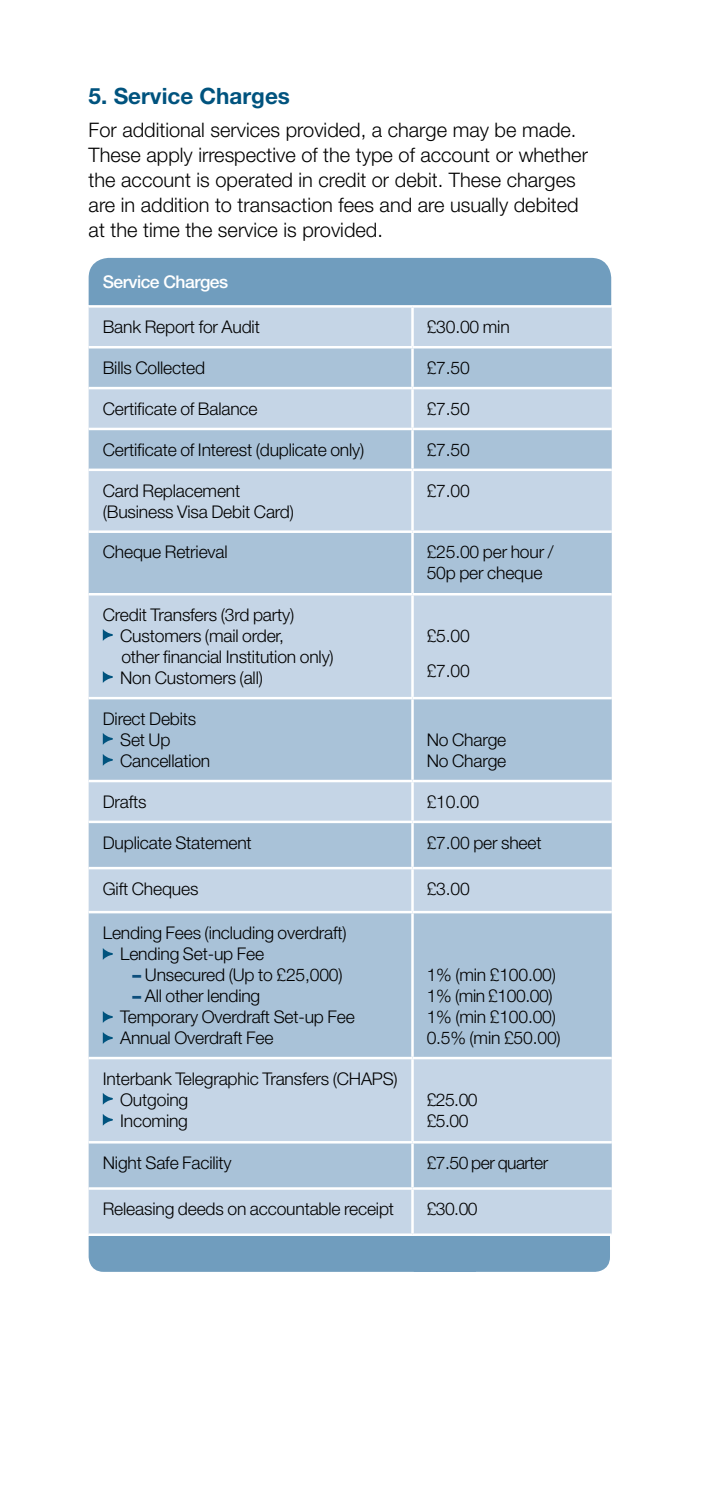
<style>
.page{position:relative;width:702px;height:1489px;background:#fff}
.page>*{position:absolute;margin:0;border:0;box-sizing:border-box;transform-origin:0 0}
.t1{font:700 22.5px "Helvetica Neue LT Std";color:#00537e}
.t2{font:300 20px/25px "Helvetica Neue LT Std";color:#000}
.t3{font:300 17.5px/21px "Helvetica Neue LT Std";letter-spacing:-.01em;color:#000}
.t4{font:300 17.5px "Helvetica Neue LT Std";letter-spacing:-.03em;color:#000}
.t5{font:500 17.5px "Helvetica Neue LT Std";letter-spacing:-.03em;color:#fff}
.s1{font-weight:900;color:#0d4e7c}
</style>
<div class="page">
<div style="left:89px;top:307px;width:522px;height:926px;background:#c5d5e6"></div>
<svg style="left:89px;top:348px;width:522px;height:839px;fill:#a9c2d8"></svg>
<hr style="left:89px;top:346px;width:323px;height:2px;background:#fff">
<hr style="left:89px;top:387px;width:323px;height:2px;background:#fff">
<hr style="left:89px;top:427px;width:323px;height:3px;background:#fff">
<hr style="left:89px;top:468px;width:323px;height:3px;background:#fff">
<hr style="left:89px;top:530px;width:323px;height:3px;background:#fff">
<hr style="left:89px;top:593px;width:323px;height:2px;background:#fff">
<hr style="left:89px;top:697px;width:323px;height:2px;background:#fff">
<hr style="left:89px;top:779px;width:323px;height:3px;background:#fff">
<hr style="left:89px;top:820px;width:323px;height:3px;background:#fff">
<hr style="left:89px;top:866px;width:323px;height:3px;background:#fff">
<hr style="left:89px;top:910px;width:323px;height:3px;background:#fff">
<hr style="left:89px;top:1056px;width:323px;height:3px;background:#fff">
<hr style="left:89px;top:1140px;width:323px;height:3px;background:#fff">
<hr style="left:89px;top:1187px;width:323px;height:2px;background:#fff">
<hr style="left:411px;top:307px;width:3px;height:39px;background:#fff">
<hr style="left:412px;top:346px;width:199px;height:2px;background:#fff">
<hr style="left:411px;top:348px;width:3px;height:39px;background:#fff">
<hr style="left:412px;top:387px;width:199px;height:2px;background:#fff">
<hr style="left:411px;top:389px;width:3px;height:38px;background:#fff">
<hr style="left:412px;top:427px;width:199px;height:3px;background:#fff">
<hr style="left:411px;top:430px;width:3px;height:38px;background:#fff">
<hr style="left:412px;top:468px;width:199px;height:3px;background:#fff">
<hr style="left:411px;top:471px;width:3px;height:59px;background:#fff">
<hr style="left:412px;top:530px;width:199px;height:3px;background:#fff">
<hr style="left:411px;top:533px;width:3px;height:60px;background:#fff">
<hr style="left:412px;top:593px;width:199px;height:2px;background:#fff">
<hr style="left:411px;top:595px;width:3px;height:102px;background:#fff">
<hr style="left:412px;top:697px;width:199px;height:2px;background:#fff">
<hr style="left:411px;top:699px;width:3px;height:80px;background:#fff">
<hr style="left:412px;top:779px;width:199px;height:3px;background:#fff">
<hr style="left:411px;top:782px;width:3px;height:38px;background:#fff">
<hr style="left:412px;top:820px;width:199px;height:3px;background:#fff">
<hr style="left:411px;top:823px;width:3px;height:43px;background:#fff">
<hr style="left:412px;top:866px;width:199px;height:3px;background:#fff">
<hr style="left:411px;top:869px;width:3px;height:41px;background:#fff">
<hr style="left:412px;top:910px;width:199px;height:3px;background:#fff">
<hr style="left:411px;top:913px;width:3px;height:143px;background:#fff">
<hr style="left:412px;top:1056px;width:199px;height:3px;background:#fff">
<hr style="left:411px;top:1059px;width:3px;height:81px;background:#fff">
<hr style="left:412px;top:1140px;width:199px;height:3px;background:#fff">
<hr style="left:411px;top:1143px;width:3px;height:44px;background:#fff">
<hr style="left:412px;top:1187px;width:199px;height:2px;background:#fff">
<hr style="left:411px;top:1189px;width:3px;height:44px;background:#fff">
<div style="left:89px;top:258px;width:522px;height:47px;background:#709dbe"></div>
<svg style="left:103px;top:629px;width:10px;height:12px"></svg>
<svg style="left:103px;top:671px;width:10px;height:12px"></svg>
<svg style="left:103px;top:733px;width:10px;height:11px"></svg>
<svg style="left:103px;top:754px;width:10px;height:11px"></svg>
<svg style="left:103px;top:948px;width:10px;height:11px"></svg>
<svg style="left:103px;top:1011px;width:10px;height:11px"></svg>
<svg style="left:103px;top:1032px;width:10px;height:11px"></svg>
<svg style="left:103px;top:1092px;width:10px;height:12px"></svg>
<svg style="left:103px;top:1113px;width:10px;height:12px"></svg>
<div style="left:89px;top:1236px;width:521px;height:35px;background:#709dbe"></div>
<p class="t1" style="left:89px;top:82px;width:203px">5. Service Charges</p>
<p class="t2" style="left:89px;top:116px;width:501px">For additional services provided, a charge may be made.<br>These apply irrespective of the type of account or whether the account is operated in credit or debit. These charges are in addition to transaction fees and are usually debited at the time the service is provided.</p>
<p class="t5" style="left:103px;top:271px;width:127px">Service Charges</p>
<p class="t3" style="left:103px;top:316px;width:158px">Bank Report for Audit</p>
<p class="t3" style="left:426px;top:316px;width:85px">£30.00 min</p>
<p class="t3" style="left:103px;top:357px;width:104px">Bills Collected</p>
<p class="t3" style="left:426px;top:357px;width:45px">£7.50</p>
<p class="t3" style="left:103px;top:397px;width:156px">Certificate of Balance</p>
<p class="t3" style="left:426px;top:397px;width:45px">£7.50</p>
<p class="t3" style="left:103px;top:438px;width:263px">Certificate of Interest (duplicate only)</p>
<p class="t3" style="left:426px;top:438px;width:45px">£7.50</p>
<p class="t3" style="left:103px;top:479px;width:193px">Card Replacement (Business Visa Debit Card)</p>
<p class="t3" style="left:426px;top:479px;width:45px">£7.00</p>
<p class="t3" style="left:103px;top:541px;width:126px">Cheque Retrieval</p>
<p class="t3" style="left:426px;top:541px;width:128px">£25.00 per hour /<br>50p per cheque</p>
<p class="t3" style="left:120px;top:604px;width:215px;text-indent:-17px">Credit Transfers (3rd party)<br>Customers (mail order,<br>other financial Institution only)<br>Non Customers (all)</p>
<p class="t3" style="left:426px;top:617px;width:45px;line-height:35.2px">£5.00 £7.00</p>
<p class="t3" style="left:120px;top:707px;width:92px;text-indent:-17px">Direct Debits<br>Set Up<br>Cancellation</p>
<p class="t3" style="left:426px;top:728px;width:81px">No Charge<br>No Charge</p>
<p class="t3" style="left:103px;top:790px;width:45px">Drafts</p>
<p class="t3" style="left:426px;top:790px;width:54px">£10.00</p>
<p class="t3" style="left:103px;top:831px;width:150px">Duplicate Statement</p>
<p class="t3" style="left:426px;top:831px;width:116px">£7.00 per sheet</p>
<p class="t3" style="left:103px;top:877px;width:97px">Gift Cheques</p>
<p class="t3" style="left:426px;top:877px;width:45px">£3.00</p>
<p class="t3" style="left:120px;top:921px;width:228px;text-indent:-17px">Lending Fees (including overdraft)<br>Lending Set-up Fee</p>
<p class="t3" style="left:132px;top:963px;width:212px"><span class="s1">–</span> Unsecured (Up to £25,000)</p>
<p class="t3" style="left:120px;top:984px;width:236px;text-indent:12px"><span class="s1">–</span> All other lending<br>Temporary Overdraft Set-up Fee<br>Annual Overdraft Fee</p>
<p class="t3" style="left:426px;top:963px;width:136px">1% (min £100.00)<br>1% (min £100.00)<br>1% (min £100.00)<br>0.5% (min £50.00)</p>
<p class="t3" style="left:120px;top:1067px;width:279px;text-indent:-17px">Interbank Telegraphic Transfers (CHAPS)<br>Outgoing<br>Incoming</p>
<p class="t3" style="left:426px;top:1088px;width:52px">£25.00 £5.00</p>
<p class="t3" style="left:103px;top:1151px;width:130px">Night Safe Facility</p>
<p class="t4" style="left:426px;top:1151px;width:123px">£7.50 per quarter</p>
<p class="t3" style="left:103px;top:1197px;width:293px">Releasing deeds on accountable receipt</p>
<p class="t3" style="left:426px;top:1197px;width:52px">£30.00</p>
</div>
